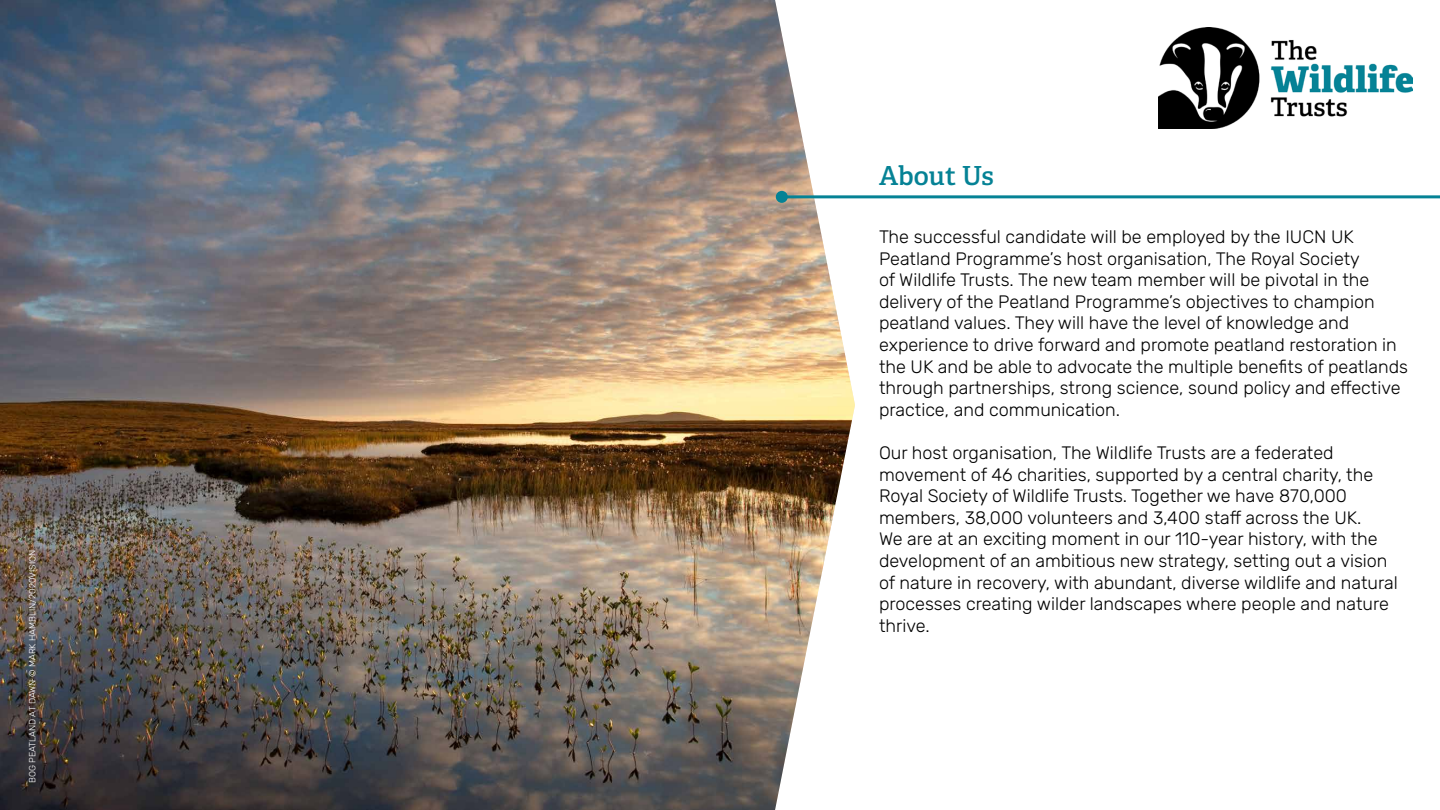
<style>
.page{position:relative;width:1440px;height:810px;background:#fff}
.page>*{position:absolute;margin:0;border:0;box-sizing:border-box;transform-origin:0 0}
.t1{font:600 26.25px "Adelle";letter-spacing:-.005em;color:#058295}
.t2{font:300 18px/21.6px "Rubik";color:#000}
.t3{font:300 9px "Rubik";color:#fff}
</style>
<div class="page">
<img style="left:0;top:0;width:855px;height:810px">
<img style="left:1159px;top:27px;width:254px;height:101px">
<hr style="left:782px;top:195px;width:658px;height:3px;background:#058295">
<div style="left:776px;top:191px;width:12px;height:12px;background:#058295;border-radius:50%"></div>
<p class="t3" style="left:27px;top:783px;width:234px;rotate:-90deg">BOG PEATLAND AT DAWN © MARK HAMBLIN/2020VISION</p>
<h1 class="t1" style="left:879px;top:156px;width:116px">About Us</h1>
<p class="t2" style="left:879px;top:226px;width:531px">The successful candidate will be employed by the IUCN UK Peatland Programme’s host organisation, The Royal Society<br>of Wildlife Trusts. The new team member will be pivotal in the delivery of the Peatland Programme’s objectives to champion peatland values. They will have the level of knowledge and experience to drive forward and promote peatland restoration in the UK and be able to advocate the multiple benefits of peatlands through partnerships, strong science, sound policy and effective practice, and communication.</p>
<p class="t2" style="left:879px;top:442px;width:520px">Our host organisation, The Wildlife Trusts are a federated movement of 46 charities, supported by a central charity, the Royal Society of Wildlife Trusts. Together we have 870,000 members, 38,000 volunteers and 3,400 staff across the UK.<br>We are at an exciting moment in our 110-year history, with the development of an ambitious new strategy, setting out a vision of nature in recovery, with abundant, diverse wildlife and natural processes creating wilder landscapes where people and nature thrive.</p>
</div>
